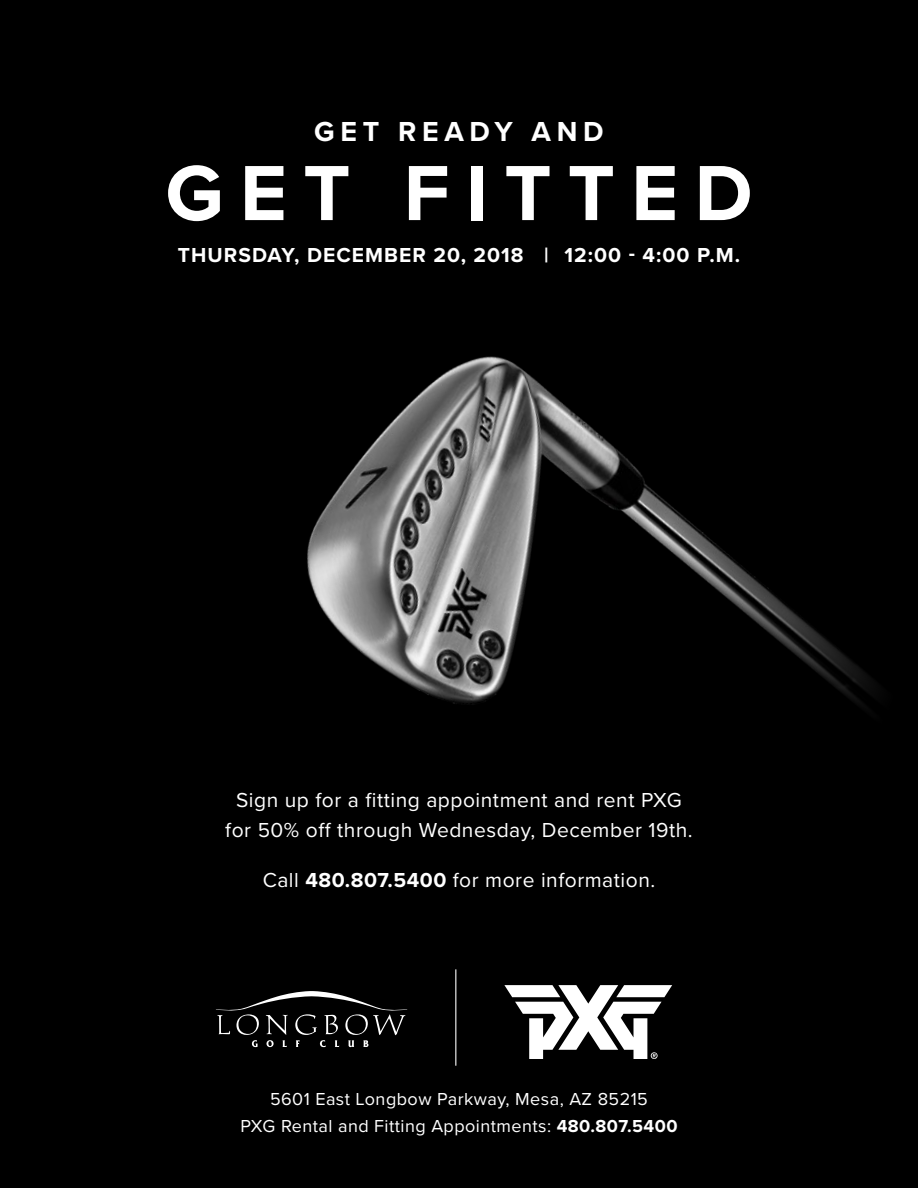
<style>
.page{position:relative;width:918px;height:1188px;background:#000}
.page>*{position:absolute;margin:0;border:0;box-sizing:border-box;transform-origin:0 0}
.t1{font:700 81px "Proxima Nova";letter-spacing:.2em;color:#fff}
.t2{font:700 28.5px "Proxima Nova";letter-spacing:.2em;color:#fff}
.t3{font:21px/30px "Proxima Nova";letter-spacing:.025em;color:#fff;text-align:center}
.t4{font:700 21px "Proxima Nova";letter-spacing:.05em;color:#fff}
.t5{font:18px/27px "Proxima Nova";letter-spacing:.025em;color:#fff;text-align:center}
.s1{font-weight:700}
</style>
<div class="page">
<img style="left:307px;top:356px;width:566px;height:350px">
<svg style="left:216px;top:991px;width:191px;height:56px"></svg>
<svg style="left:504px;top:985px;width:168px;height:74px"></svg>
<hr style="left:455px;top:969px;width:1px;height:97px;background:#fff">
<h2 class="t2" style="left:314px;top:110px;width:291px">GET READY AND</h2>
<h1 class="t1" style="left:165px;top:133px;width:589px">GET FITTED</h1>
<p class="t4" style="left:178px;top:240px;width:564px">THURSDAY, DECEMBER 20, 2018 | 12:00 - 4:00 P.M.</p>
<p class="t3" style="left:225px;top:784px;width:469px">Sign up for a fitting appointment and rent PXG for 50% off through Wednesday, December 19th.</p>
<p class="t3" style="left:263px;top:864px;width:394px">Call <span class="s1">480.807.5400</span> for more information.</p>
<p class="t5" style="left:240px;top:1085px;width:439px">5601 East Longbow Parkway, Mesa, AZ 85215<br>PXG Rental and Fitting Appointments: <span class="s1">480.807.5400</span></p>
</div>
